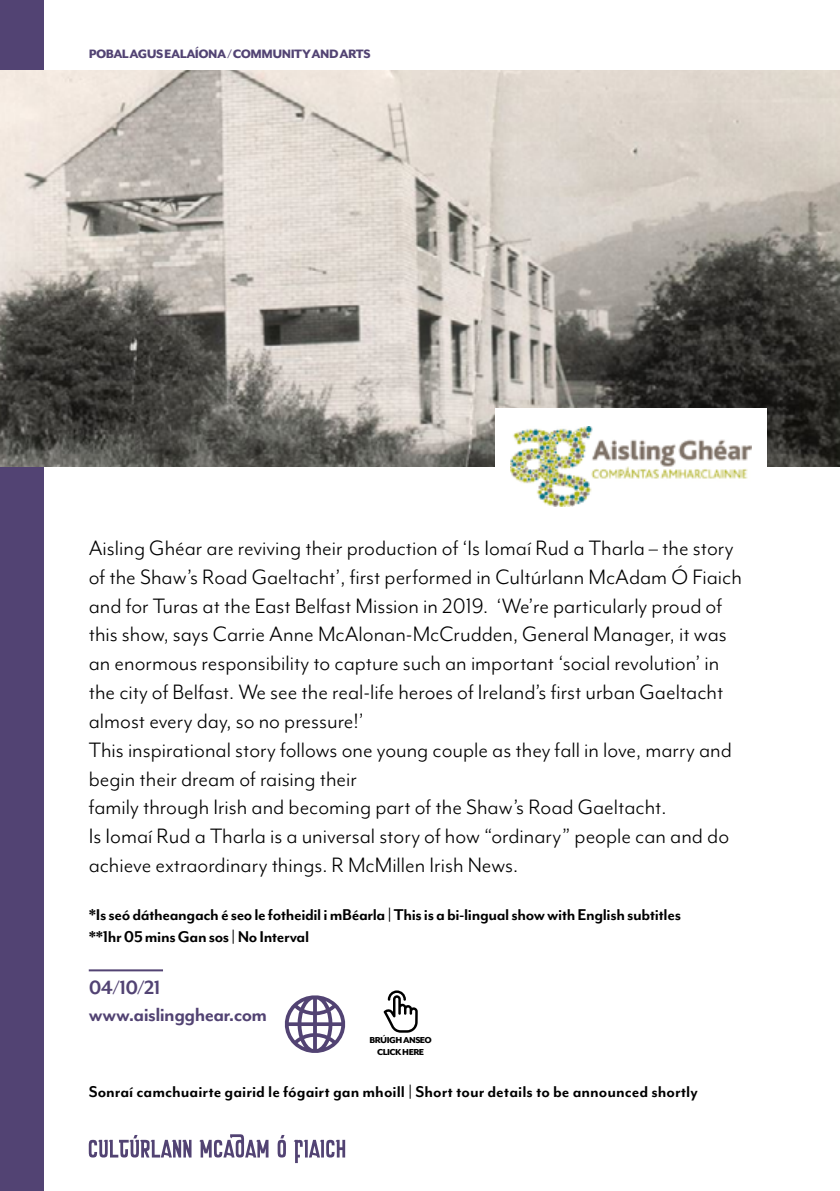
<style>
.page{position:relative;width:840px;height:1191px;background:#fff}
.page>*{position:absolute;margin:0;border:0;box-sizing:border-box;transform-origin:0 0}
.t1{font:24px/28.8px "Mr Eaves Mod OT";color:#000}
.t2{font:700 22px/26.4px "Mr Eaves Mod OT";letter-spacing:-.03em;color:#524373}
.t3{font:700 18px/21.6px "Mr Eaves Mod OT";letter-spacing:-.015em;color:#000}
.t4{font:800 14px "Mr Eaves Mod OT";letter-spacing:-.04em;color:#524373}
.t5{font:800 10px/12px "Mr Eaves Mod OT";letter-spacing:-.05em;color:#000;text-align:center}
</style>
<div class="page">
<svg style="left:89px;top:1135px;width:102px;height:22px"></svg>
<svg style="left:199px;top:1134px;width:69px;height:23px"></svg>
<svg style="left:277px;top:1135px;width:9px;height:22px"></svg>
<svg style="left:293px;top:1139px;width:52px;height:24px"></svg>
<div style="left:0;top:0;width:43px;height:1191px;background:#524373"></div>
<img style="left:0;top:71px;width:839px;height:395px">
<div style="left:495px;top:409px;width:271px;height:97px;background:#fff"></div>
<hr style="left:89px;top:969px;width:74px;height:2px;background:#524373">
<img style="left:510px;top:426px;width:240px;height:80px">
<svg style="left:284px;top:995px;width:62px;height:58px"></svg>
<svg style="left:383px;top:990px;width:34px;height:42px"></svg>
<p class="t4" style="left:89px;top:46px;width:283px">POBAL AGUS EALAÍONA / COMMUNITY AND ARTS</p>
<p class="t1" style="left:89px;top:533px;width:654px">Aisling Ghéar are reviving their production of ‘Is Iomaí Rud a Tharla – the story of the Shaw’s Road Gaeltacht’, first performed in Cultúrlann McAdam Ó Fiaich and for Turas at the East Belfast Mission in 2019. ‘We’re particularly proud of this show, says Carrie Anne McAlonan-McCrudden, General Manager, it was an enormous responsibility to capture such an important ‘social revolution’ in the city of Belfast. We see the real-life heroes of Ireland’s first urban Gaeltacht almost every day, so no pressure!’<br>This inspirational story follows one young couple as they fall in love, marry and begin their dream of raising their<br>family through Irish and becoming part of the Shaw’s Road Gaeltacht.<br>Is Iomaí Rud a Tharla is a universal story of how “ordinary” people can and do achieve extraordinary things. R McMillen Irish News.</p>
<p class="t3" style="left:89px;top:903px;width:593px">*Is seó dátheangach é seo le fotheidil i mBéarla | This is a bi-lingual show with English subtitles **1hr 05 mins Gan sos | No Interval</p>
<p class="t2" style="left:89px;top:974px;width:180px">04/10/21 www.aislingghear.com</p>
<p class="t5" style="left:369px;top:1033px;width:64px">BRÚIGH ANSEO<br>CLICK HERE</p>
<p class="t3" style="left:89px;top:1080px;width:610px">Sonraí camchuairte gairid le fógairt gan mhoill | Short tour details to be announced shortly</p>
</div>
